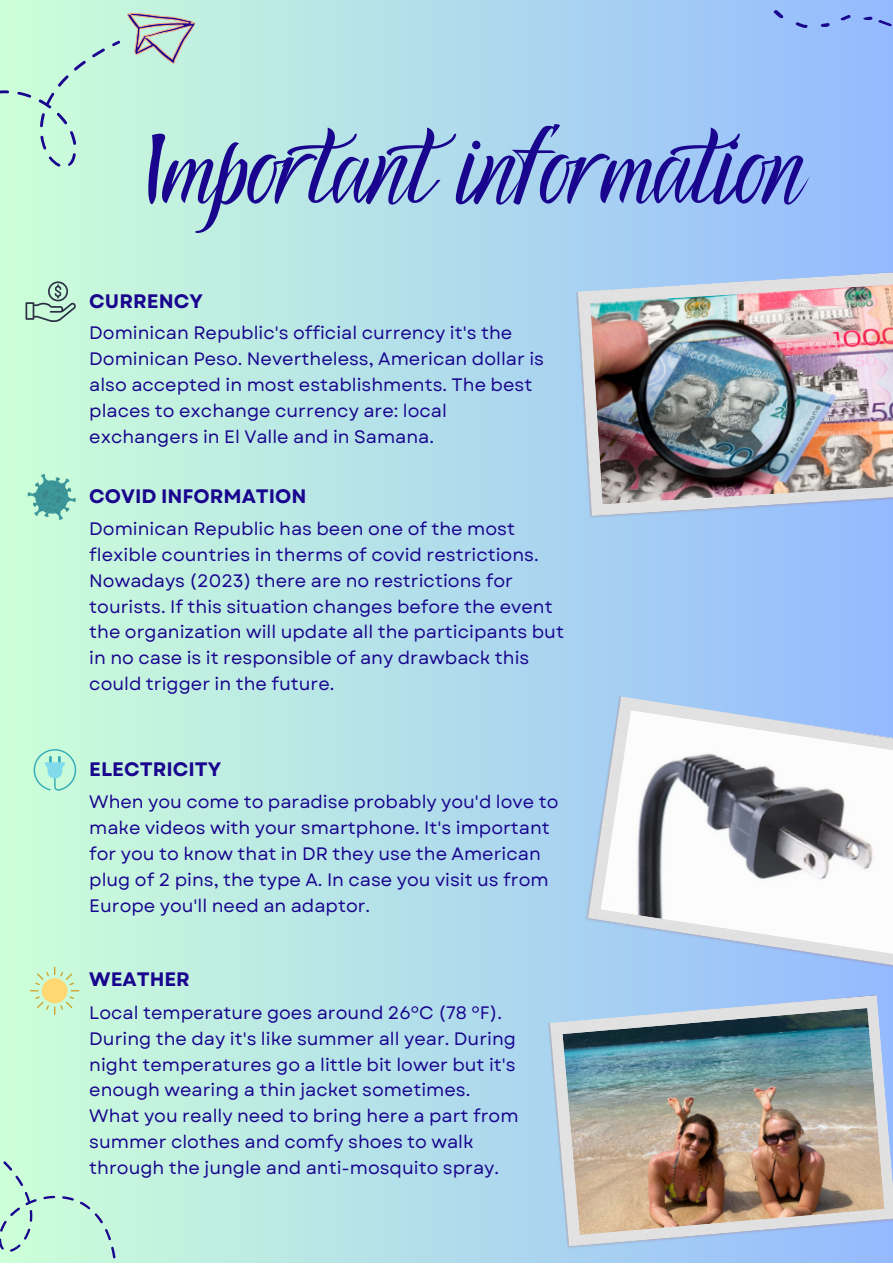
<style>
.page{position:relative;width:893px;height:1264px;background:#fff}
.page>*{position:absolute;margin:0;border:0;box-sizing:border-box;transform-origin:0 0}
.t1{font:88.5px "Holiday Romance";color:#19058e}
.t2{font:700 19.5px "Garet";color:#19058e}
.t3{font:18px/25.8px "Garet";color:#19058e}
</style>
<div class="page">
<div style="left:0;top:0;width:892px;height:1262px;background:linear-gradient(to right,#cdffd8,#94baff)"></div>
<svg style="left:772px;top:9px;width:12px;height:10px"></svg>
<svg style="left:795px;top:21px;width:13px;height:9px"></svg>
<svg style="left:820px;top:21px;width:10px;height:8px"></svg>
<svg style="left:840px;top:12px;width:11px;height:11px"></svg>
<svg style="left:862px;top:14px;width:30px;height:13px"></svg>
<div style="left:62px;top:1192px;width:52px;height:48px;background:#c7f8dc"></div>
<svg style="left:107px;top:1246px;width:13px;height:12px"></svg>
<svg style="left:43px;top:1191px;width:13px;height:12px"></svg>
<svg style="left:0;top:1160px;width:37px;height:93px"></svg>
<svg style="left:0;top:85px;width:10px;height:14px"></svg>
<div style="left:17px;top:48px;width:88px;height:121px;background:#c9fada"></div>
<svg style="left:112px;top:0;width:84px;height:71px"></svg>
<img style="left:575px;top:271px;width:317px;height:248px">
<img style="left:590px;top:284px;width:302px;height:220px">
<img style="left:584px;top:695px;width:308px;height:275px">
<img style="left:600px;top:710px;width:292px;height:245px">
<img style="left:547px;top:994px;width:345px;height:256px">
<img style="left:562px;top:1007px;width:322px;height:227px">
<svg style="left:28px;top:474px;width:48px;height:46px"></svg>
<svg style="left:26px;top:281px;width:50px;height:41px"></svg>
<svg style="left:34px;top:749px;width:42px;height:41px"></svg>
<svg style="left:30px;top:966px;width:49px;height:48px"></svg>
<p class="t1" style="left:147px;top:118px;width:657px">Importantinformation</p>
<p class="t2" style="left:89px;top:286px;width:115px">CURRENCY</p>
<p class="t3" style="left:89px;top:320px;width:456px">Dominican Republic's official currency it's the Dominican Peso. Nevertheless, American dollar is also accepted in most establishments. The best places to exchange currency are: local exchangers in El Valle and in Samana.</p>
<p class="t2" style="left:89px;top:482px;width:219px">COVID INFORMATION</p>
<p class="t3" style="left:89px;top:516px;width:476px">Dominican Republic has been one of the most flexible countries in therms of covid restrictions.<br>Nowadays (2023) there are no restrictions for tourists. If this situation changes before the event the organization will update all the participants but in no case is it responsible of any drawback this could trigger in the future.</p>
<p class="t2" style="left:89px;top:755px;width:134px">ELECTRICITY</p>
<p class="t3" style="left:89px;top:789px;width:470px">When you come to paradise probably you'd love to make videos with your smartphone. It's important for you to know that in DR they use the American plug of 2 pins, the type A. In case you visit us from Europe you'll need an adaptor.</p>
<p class="t2" style="left:89px;top:965px;width:102px">WEATHER</p>
<p class="t3" style="left:89px;top:999px;width:431px">Local temperature goes around 26ºC (78 ºF).<br>During the day it's like summer all year. During night temperatures go a little bit lower but it's enough wearing a thin jacket sometimes.<br>What you really need to bring here a part from summer clothes and comfy shoes to walk through the jungle and anti-mosquito spray.</p>
</div>
